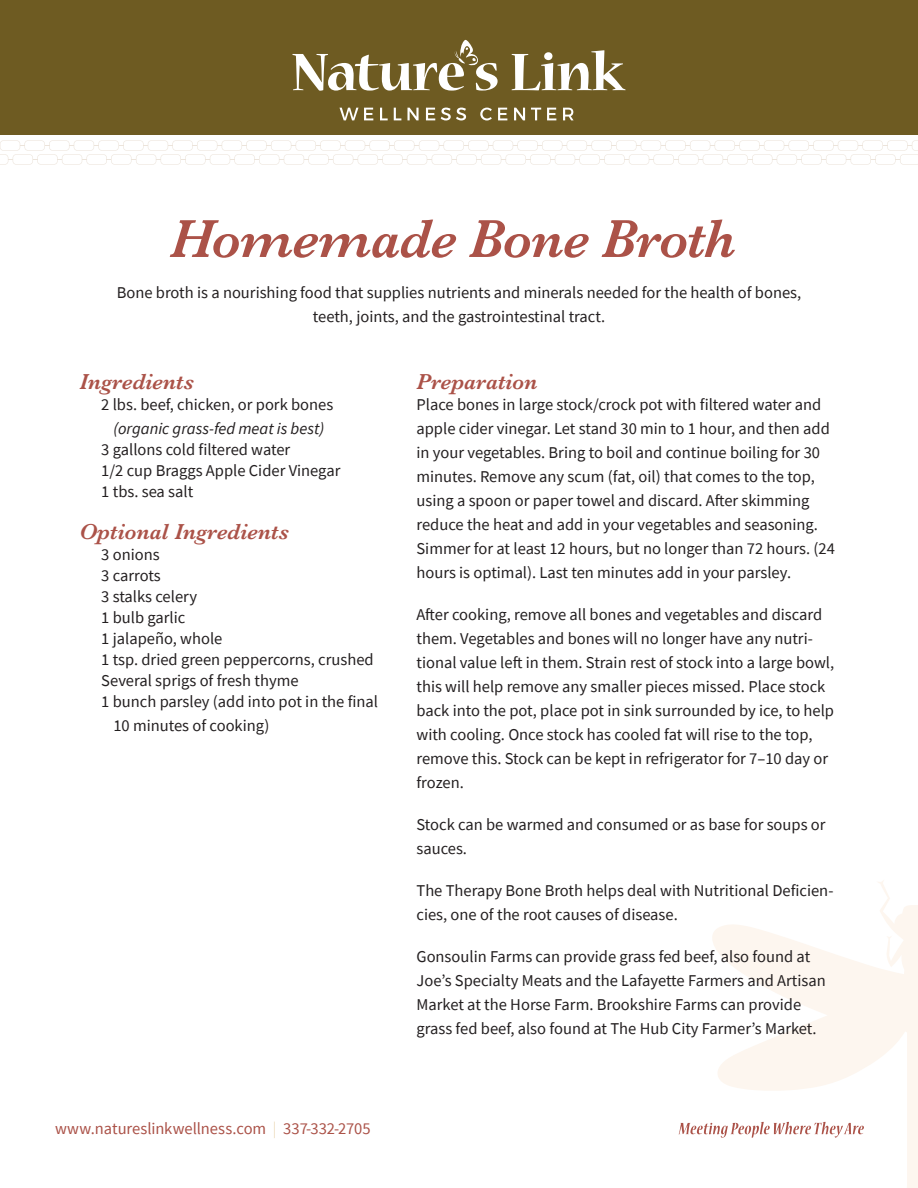
<style>
.page{position:relative;width:918px;height:1188px;background:#fff}
.page>*{position:absolute;margin:0;border:0;box-sizing:border-box;transform-origin:0 0}
.t1{font:italic 600 55.5px "Baskerville";letter-spacing:-.015em;color:#ab5248}
.t2{font:italic 600 22.5px "Baskerville";color:#ab5248}
.t3{font:16.5px/24px "Source Sans Pro";color:#231f20}
.t4{font:16.5px "Source Sans Pro";letter-spacing:-.005em;color:#ab5248}
.t5{font:italic 16.5px "Source Sans Pro";color:#231f20}
.s1{font-weight:300;color:#e7d0a7}
</style>
<div class="page">
<svg style="left:712px;top:880px;width:206px;height:308px"></svg>
<div style="left:0;top:0;width:918px;height:135px;background:#6e5b22"></div>
<svg style="left:0;top:140px;width:918px;height:25px"></svg>
<svg style="left:678px;top:1122px;width:186px;height:16px"></svg>
<svg style="left:340px;top:108px;width:33px;height:12px"></svg>
<svg style="left:380px;top:108px;width:8px;height:12px"></svg>
<svg style="left:394px;top:108px;width:7px;height:12px"></svg>
<svg style="left:407px;top:108px;width:12px;height:12px"></svg>
<svg style="left:426px;top:108px;width:9px;height:12px"></svg>
<svg style="left:441px;top:108px;width:25px;height:12px"></svg>
<svg style="left:480px;top:108px;width:12px;height:13px"></svg>
<svg style="left:498px;top:108px;width:9px;height:12px"></svg>
<svg style="left:514px;top:108px;width:11px;height:12px"></svg>
<svg style="left:531px;top:108px;width:10px;height:12px"></svg>
<svg style="left:547px;top:108px;width:9px;height:12px"></svg>
<svg style="left:563px;top:108px;width:11px;height:12px"></svg>
<svg style="left:512px;top:50px;width:114px;height:40px"></svg>
<svg style="left:292px;top:39px;width:206px;height:52px"></svg>
<h1 class="t1" style="left:170px;top:201px;width:568px">Homemade Bone Broth</h1>
<p class="t3" style="left:117px;top:280px;width:686px;text-align:center">Bone broth is a nourishing food that supplies nutrients and minerals needed for the health of bones, teeth, joints, and the gastrointestinal tract.</p>
<h2 class="t2" style="left:80px;top:366px;width:116px">Ingredients</h2>
<p class="t3" style="left:101px;top:392px;width:234px">2 lbs. beef, chicken, or pork bones</p>
<p class="t5" style="left:113px;top:418px;width:212px">(organic grass-fed meat is best)</p>
<p class="t3" style="left:101px;top:439px;width:241px;line-height:21px">3 gallons cold filtered water<br>1/2 cup Braggs Apple Cider Vinegar<br>1 tbs. sea salt</p>
<h2 class="t2" style="left:80px;top:516px;width:211px">Optional Ingredients</h2>
<p class="t3" style="left:101px;top:544px;width:278px;line-height:21px">3 onions<br>3 carrots<br>3 stalks celery<br>1 bulb garlic<br>1 jalapeño, whole<br>1 tsp. dried green peppercorns, crushed<br>Several sprigs of fresh thyme<br>1 bunch parsley (add into pot in the final</p>
<p class="t3" style="left:113px;top:713px;width:158px">10 minutes of cooking)</p>
<p class="t4" style="left:55px;top:1118px;width:317px">www.natureslinkwellness.com <span class="s1">|</span> 337-332-2705</p>
<h2 class="t2" style="left:416px;top:366px;width:123px">Preparation</h2>
<p class="t3" style="left:416px;top:392px;width:420px">Place bones in large stock/crock pot with filtered water and apple cider vinegar. Let stand 30 min to 1 hour, and then add in your vegetables. Bring to boil and continue boiling for 30 minutes. Remove any scum (fat, oil) that comes to the top, using a spoon or paper towel and discard. After skimming reduce the heat and add in your vegetables and seasoning.<br>Simmer for at least 12 hours, but no longer than 72 hours. (24 hours is optimal). Last ten minutes add in your parsley.</p>
<p class="t3" style="left:416px;top:602px;width:419px">After cooking, remove all bones and vegetables and discard them. Vegetables and bones will no longer have any nutri&shy;tional value left in them. Strain rest of stock into a large bowl, this will help remove any smaller pieces missed. Place stock back into the pot, place pot in sink surrounded by ice, to help with cooling. Once stock has cooled fat will rise to the top, remove this. Stock can be kept in refrigerator for 7–10 day or frozen.</p>
<p class="t3" style="left:416px;top:812px;width:411px">Stock can be warmed and consumed or as base for soups or sauces.</p>
<p class="t3" style="left:416px;top:878px;width:418px">The Therapy Bone Broth helps deal with Nutritional Deficien&shy;cies, one of the root causes of disease.</p>
<p class="t3" style="left:416px;top:944px;width:411px">Gonsoulin Farms can provide grass fed beef, also found at Joe’s Specialty Meats and the Lafayette Farmers and Artisan Market at the Horse Farm. Brookshire Farms can provide grass fed beef, also found at The Hub City Farmer’s Market.</p>
</div>
